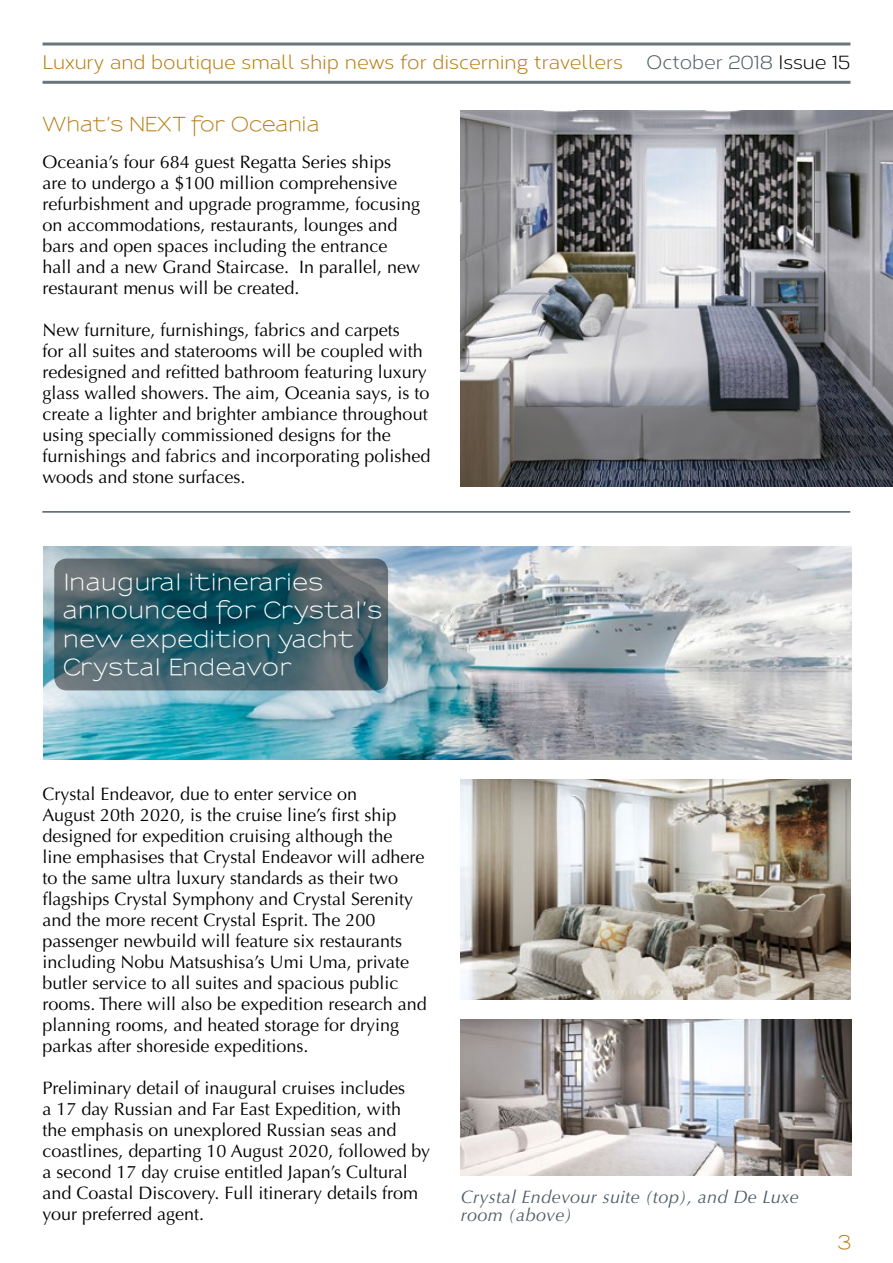
<style>
.page{position:relative;width:893px;height:1263px;background:#fff}
.page>*{position:absolute;margin:0;border:0;box-sizing:border-box;transform-origin:0 0}
.t1{font:600 22.5px/28.5px "Sansumi";letter-spacing:.02em;color:#fff}
.t2{font:19.5px "Corbert";color:#b67b11}
.t3{font:600 19.5px "Sansumi";color:#b67b11}
.t4{font:18px/21px "Optima";color:#000}
.t5{font:italic 18px/18px "Optima";letter-spacing:.02em;color:#4f5d64}
.s1{color:#4f5d64}
.s2{color:#000}
</style>
<div class="page">
<hr style="left:43px;top:43px;width:807px;height:3px;background:#6a757b">
<hr style="left:43px;top:81px;width:807px;height:3px;background:#6a757b">
<hr style="left:42px;top:511px;width:808px;height:2px;background:#4f5d64">
<img style="left:43px;top:547px;width:808px;height:213px">
<img style="left:460px;top:780px;width:390px;height:219px">
<svg style="left:54px;top:558px;width:334px;height:132px;background:#3c606a"></svg>
<img style="left:460px;top:1020px;width:391px;height:155px">
<img style="left:460px;top:111px;width:433px;height:375px">
<p class="t2" style="left:43px;top:49px;width:809px">Luxury and boutique small ship news for discerning travellers <span class="s1">October 2018</span> <span class="s2">Issue 15</span></p>
<p class="t3" style="left:43px;top:114px;width:278px">What’s NEXT for Oceania</p>
<p class="t4" style="left:43px;top:152px;width:379px">Oceania’s four 684 guest Regatta Series ships<br>are to undergo a $100 million comprehensive refurbishment and upgrade programme, focusing on accommodations, restaurants, lounges and bars and open spaces including the entrance hall and a new Grand Staircase. In parallel, new restaurant menus will be created.</p>
<p class="t4" style="left:43px;top:320px;width:389px">New furniture, furnishings, fabrics and carpets<br>for all suites and staterooms will be coupled with redesigned and refitted bathroom featuring luxury glass walled showers. The aim, Oceania says, is to create a lighter and brighter ambiance throughout using specially commissioned designs for the furnishings and fabrics and incorporating polished woods and stone surfaces.</p>
<p class="t1" style="left:63px;top:569px;width:321px">Inaugural itineraries announced for Crystal’s new expedition yacht<br>Crystal Endeavor</p>
<p class="t4" style="left:42px;top:784px;width:386px">Crystal Endeavor, due to enter service on<br>August 20th 2020, is the cruise line’s first ship designed for expedition cruising although the<br>line emphasises that Crystal Endeavor will adhere to the same ultra luxury standards as their two flagships Crystal Symphony and Crystal Serenity and the more recent Crystal Esprit. The 200 passenger newbuild will feature six restaurants including Nobu Matsushisa’s Umi Uma, private butler service to all suites and spacious public rooms. There will also be expedition research and planning rooms, and heated storage for drying parkas after shoreside expeditions.</p>
<p class="t4" style="left:42px;top:1078px;width:389px">Preliminary detail of inaugural cruises includes<br>a 17 day Russian and Far East Expedition, with<br>the emphasis on unexplored Russian seas and coastlines, departing 10 August 2020, followed by a second 17 day cruise entitled Japan’s Cultural and Coastal Discovery. Full itinerary details from your preferred agent.</p>
<p class="t5" style="left:461px;top:1188px;width:339px">Crystal Endevour suite (top), and De Luxe room (above)</p>
<p class="t3" style="left:836px;top:1231px;width:18px">3</p>
</div>
